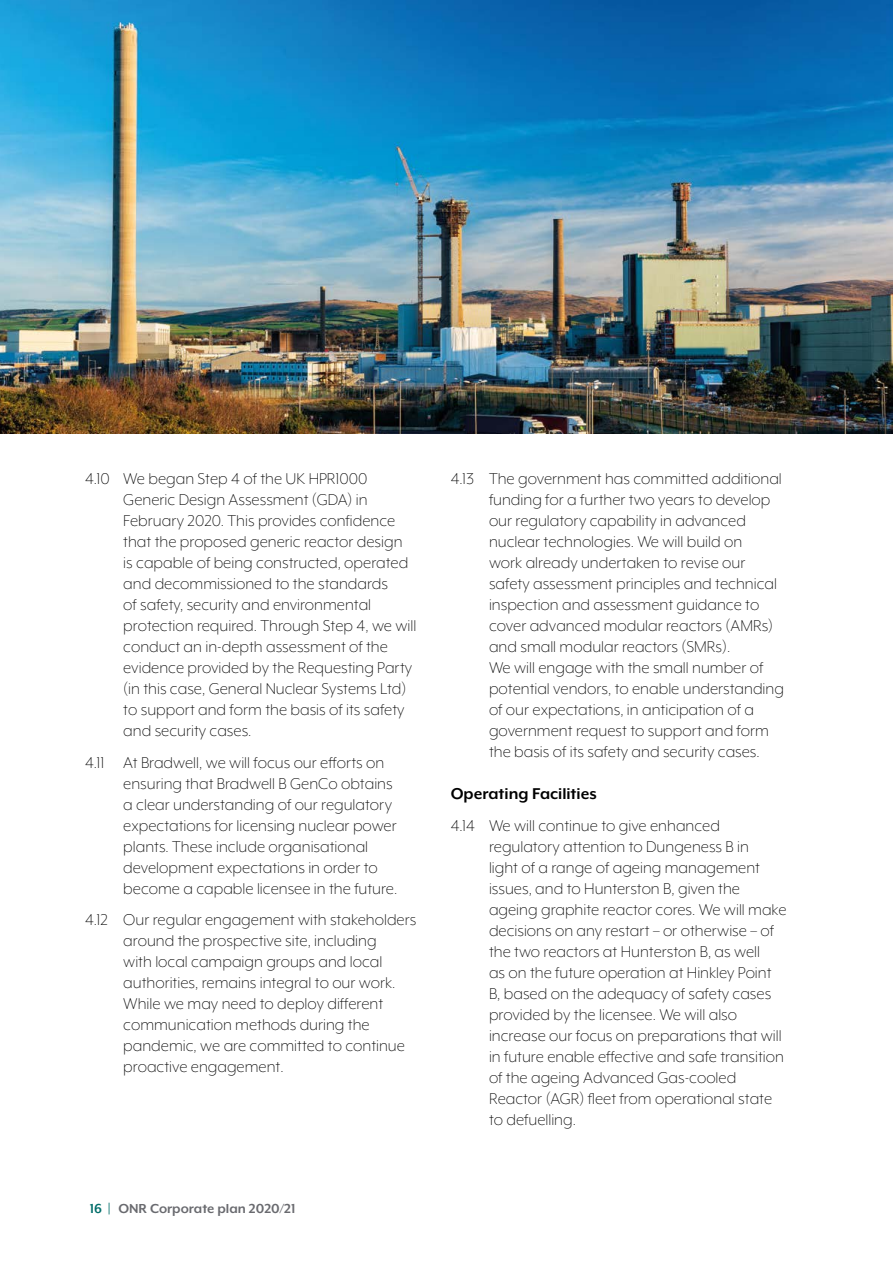
<style>
.page{position:relative;width:893px;height:1263px;background:#fff}
.page>*{position:absolute;margin:0;border:0;box-sizing:border-box;transform-origin:0 0}
.t1{font:300 18px/21px "Mr Eaves XL Mod OT";color:#000}
.t2{font:700 18px "Mr Eaves XL Mod OT";color:#000}
.t3{font:700 15px "Mr Eaves XL Mod OT";color:#696a6f}
.s1{color:#046f6b}
</style>
<div class="page">
<img style="left:0;top:0;width:893px;height:434px">
<p class="t1" style="left:123px;top:468px;width:295px;text-indent:-38px">4.10 We began Step 4 of the UK HPR1000<br>Generic Design Assessment (GDA) in February 2020. This provides confidence that the proposed generic reactor design is capable of being constructed, operated and decommissioned to the standards<br>of safety, security and environmental protection required. Through Step 4, we will conduct an in-depth assessment of the evidence provided by the Requesting Party (in this case, General Nuclear Systems Ltd) to support and form the basis of its safety and security cases.</p>
<p class="t1" style="left:123px;top:752px;width:275px;text-indent:-38px">4.11 At Bradwell, we will focus our efforts on ensuring that Bradwell B GenCo obtains a clear understanding of our regulatory expectations for licensing nuclear power plants. These include organisational development expectations in order to become a capable licensee in the future.</p>
<p class="t1" style="left:123px;top:909px;width:295px;text-indent:-38px">4.12 Our regular engagement with stakeholders around the prospective site, including<br>with local campaign groups and local authorities, remains integral to our work.<br>While we may need to deploy different communication methods during the pandemic, we are committed to continue proactive engagement.</p>
<p class="t3" style="left:90px;top:1201px;width:208px"><span class="s1">16 |</span> ONR Corporate plan 2020/21</p>
<p class="t1" style="left:489px;top:468px;width:296px;text-indent:-38px">4.13 The government has committed additional funding for a further two years to develop our regulatory capability in advanced nuclear technologies. We will build on<br>work already undertaken to revise our safety assessment principles and technical inspection and assessment guidance to cover advanced modular reactors (AMRs) and small modular reactors (SMRs).<br>We will engage with the small number of potential vendors, to enable understanding of our expectations, in anticipation of a government request to support and form the basis of its safety and security cases.</p>
<h3 class="t2" style="left:451px;top:785px;width:147px">Operating Facilities</h3>
<p class="t1" style="left:489px;top:815px;width:299px;text-indent:-38px">4.14 We will continue to give enhanced regulatory attention to Dungeness B in<br>light of a range of ageing management issues, and to Hunterston B, given the ageing graphite reactor cores. We will make decisions on any restart – or otherwise – of the two reactors at Hunterston B, as well<br>as on the future operation at Hinkley Point B, based on the adequacy of safety cases provided by the licensee. We will also increase our focus on preparations that will in future enable effective and safe transition of the ageing Advanced Gas-cooled Reactor (AGR) fleet from operational state to defuelling.</p>
</div>
